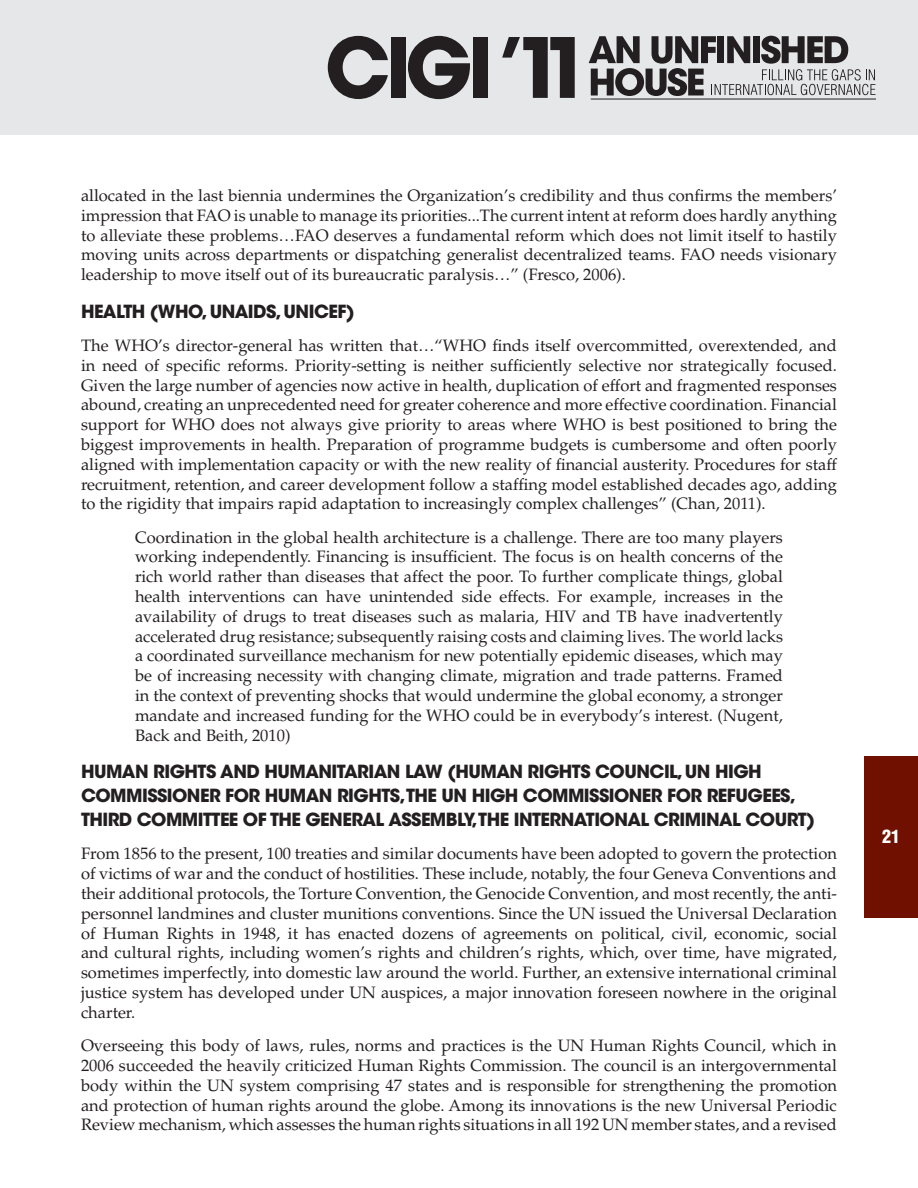
<style>
.page{position:relative;width:918px;height:1188px;background:#fff}
.page>*{position:absolute;margin:0;border:0;box-sizing:border-box;transform-origin:0 0}
.t1{font:700 18px/24px "ITC Avant Garde Std";letter-spacing:-.03em;color:#231f20}
.t2{font:900 condensed 18px "Helvetica LT Std";color:#fff}
.t3{font:16.5px/19.8px "Palatino LT Std";color:#231f20;text-align:justify}
</style>
<div class="page">
<div style="left:864px;top:756px;width:54px;height:162px;background:#6f1000"></div>
<div style="left:0;top:0;width:918px;height:135px;background:#e6e7e9"></div>
<hr style="left:591px;top:99px;width:285px;height:1px;background:#231f20">
<svg style="left:589px;top:36px;width:287px;height:60px"></svg>
<svg style="left:328px;top:36px;width:60px;height:63px"></svg>
<div style="left:391px;top:37px;width:15px;height:61px;background:#231f20"></div>
<svg style="left:408px;top:36px;width:62px;height:63px"></svg>
<div style="left:473px;top:37px;width:15px;height:61px;background:#231f20"></div>
<svg style="left:502px;top:37px;width:73px;height:61px"></svg>
<p class="t3" style="left:81px;top:186px;width:757px">allocated in the last biennia undermines the Organization’s credibility and thus confirms the members’ impression that FAO is unable to manage its priorities...The current intent at reform does hardly anything to alleviate these problems…FAO deserves a fundamental reform which does not limit itself to hastily moving units across departments or dispatching generalist decentralized teams. FAO needs visionary leadership to move itself out of its bureaucratic paralysis…” (Fresco, 2006).</p>
<p class="t1" style="left:81px;top:299px;width:143px">HEALTH (WHO, UNA</p>
<p class="t1" style="left:248px;top:299px;width:108px">IDS, UNICEF)</p>
<p class="t3" style="left:81px;top:336px;width:758px">The WHO’s director-general has written that…“WHO finds itself overcommitted, overextended, and in need of specific reforms. Priority-setting is neither sufficiently selective nor strategically focused.<br>Given the large number of agencies now active in health, duplication of effort and fragmented responses abound, creating an unprecedented need for greater coherence and more effective coordination. Financial support for WHO does not always give priority to areas where WHO is best positioned to bring the biggest improvements in health. Preparation of programme budgets is cumbersome and often poorly aligned with implementation capacity or with the new reality of financial austerity. Procedures for staff recruitment, retention, and career development follow a staffing model established decades ago, adding to the rigidity that impairs rapid adaptation to increasingly complex challenges” (Chan, 2011).</p>
<p class="t3" style="left:135px;top:527px;width:650px">Coordination in the global health architecture is a challenge. There are too many players working independently. Financing is insufficient. The focus is on health concerns of the rich world rather than diseases that affect the poor. To further complicate things, global health interventions can have unintended side effects. For example, increases in the availability of drugs to treat diseases such as malaria, HIV and TB have inadvertently accelerated drug resistance; subsequently raising costs and claiming lives. The world lacks a coordinated surveillance mechanism for new potentially epidemic diseases, which may be of increasing necessity with changing climate, migration and trade patterns. Framed in the context of preventing shocks that would undermine the global economy, a stronger mandate and increased funding for the WHO could be in everybody’s interest. (Nugent, Back and Beith, 2010)</p>
<p class="t1" style="left:81px;top:759px;width:735px">HUMAN RIGHTS AND HUMANITARIAN LAW (HUMAN RIGHTS COUNCIL, UN HIGH<br>COMMISSIONER FOR HUMAN RIGHTS,THE UN HIGH COMMISSIONER FOR REFUGEES,<br>THIRD COMMITTEE OF THE GENERAL ASSEMBLY,THE INTERNATIONAL CRIMINAL COURT)</p>
<p class="t3" style="left:81px;top:844px;width:758px">From 1856 to the present, 100 treaties and similar documents have been adopted to govern the protection of victims of war and the conduct of hostilities. These include, notably, the four Geneva Conventions and their additional protocols, the Torture Convention, the Genocide Convention, and most recently, the anti&shy;personnel landmines and cluster munitions conventions. Since the UN issued the Universal Declaration of Human Rights in 1948, it has enacted dozens of agreements on political, civil, economic, social and cultural rights, including women’s rights and children’s rights, which, over time, have migrated, sometimes imperfectly, into domestic law around the world. Further, an extensive international criminal justice system has developed under UN auspices, a major innovation foreseen nowhere in the original charter.</p>
<p class="t3" style="left:81px;top:1036px;width:757px">Overseeing this body of laws, rules, norms and practices is the UN Human Rights Council, which in 2006 succeeded the heavily criticized Human Rights Commission. The council is an intergovernmental body within the UN system comprising 47 states and is responsible for strengthening the promotion and protection of human rights around the globe. Among its innovations is the new Universal Periodic Review mechanism, which assesses the human rights situations in all 192 UN member states, and a revised</p>
<p class="t2" style="left:882px;top:825px;width:19px">21</p>
</div>
